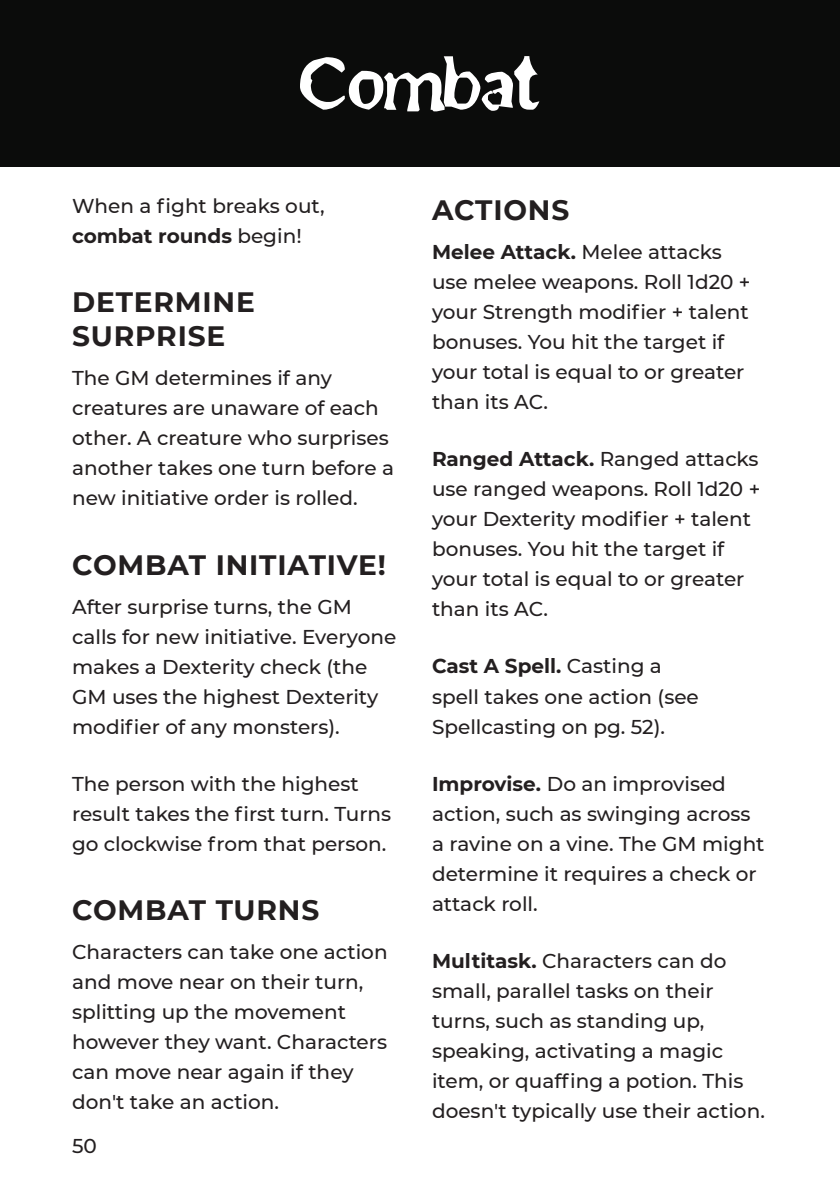
<style>
.page{position:relative;width:840px;height:1191px;background:#fff}
.page>*{position:absolute;margin:0;border:0;box-sizing:border-box;transform-origin:0 0}
.t1{font:78px "Oldnewspaperfont";color:#fff}
.t2{font:700 28px/33.6px "Montserrat";letter-spacing:.03em;color:#231f20}
.t3{font:500 20px/30px "Montserrat";color:#231f20}
.s1{font-weight:700}
</style>
<div class="page">
<div style="left:0;top:0;width:839px;height:166px;background:#0b0c0b"></div>
<h1 class="t1" style="left:300px;top:35px;width:241px">Combat</h1>
<p class="t3" style="left:72px;top:190px;width:254px">When a fight breaks out, <span class="s1">combat rounds</span> begin!</p>
<h2 class="t2" style="left:72px;top:284px;width:184px">DETERMINE<br>SURPRISE</h2>
<p class="t3" style="left:72px;top:362px;width:323px">The GM determines if any creatures are unaware of each other. A creature who surprises another takes one turn before a new initiative order is rolled.</p>
<h2 class="t2" style="left:72px;top:546px;width:315px">COMBAT INITIATIVE!</h2>
<p class="t3" style="left:72px;top:590px;width:326px">After surprise turns, the GM calls for new initiative. Everyone makes a Dexterity check (the<br>GM uses the highest Dexterity modifier of any monsters).</p>
<p class="t3" style="left:72px;top:767px;width:320px">The person with the highest result takes the first turn. Turns go clockwise from that person.</p>
<h2 class="t2" style="left:72px;top:892px;width:248px">COMBAT TURNS</h2>
<p class="t3" style="left:72px;top:936px;width:317px">Characters can take one action and move near on their turn, splitting up the movement however they want. Characters can move near again if they don't take an action.</p>
<p class="t3" style="left:72px;top:1130px;width:26px">50</p>
<h2 class="t2" style="left:432px;top:192px;width:139px">ACTIONS</h2>
<p class="t3" style="left:432px;top:236px;width:320px"><span class="s1">Melee Attack.</span> Melee attacks use melee weapons. Roll 1d20 + your Strength modifier + talent bonuses. You hit the target if your total is equal to or greater than its AC.</p>
<p class="t3" style="left:432px;top:443px;width:329px"><span class="s1">Ranged Attack.</span> Ranged attacks use ranged weapons. Roll 1d20 + your Dexterity modifier + talent bonuses. You hit the target if your total is equal to or greater than its AC.</p>
<p class="t3" style="left:432px;top:650px;width:268px"><span class="s1">Cast A Spell.</span> Casting a spell takes one action (see<br>Spellcasting on pg. 52).</p>
<p class="t3" style="left:432px;top:767px;width:334px"><span class="s1">Improvise.</span> Do an improvised action, such as swinging across a ravine on a vine. The GM might determine it requires a check or attack roll.</p>
<p class="t3" style="left:432px;top:944px;width:334px"><span class="s1">Multitask.</span> Characters can do small, parallel tasks on their turns, such as standing up, speaking, activating a magic item, or quaffing a potion. This doesn't typically use their action.</p>
</div>
